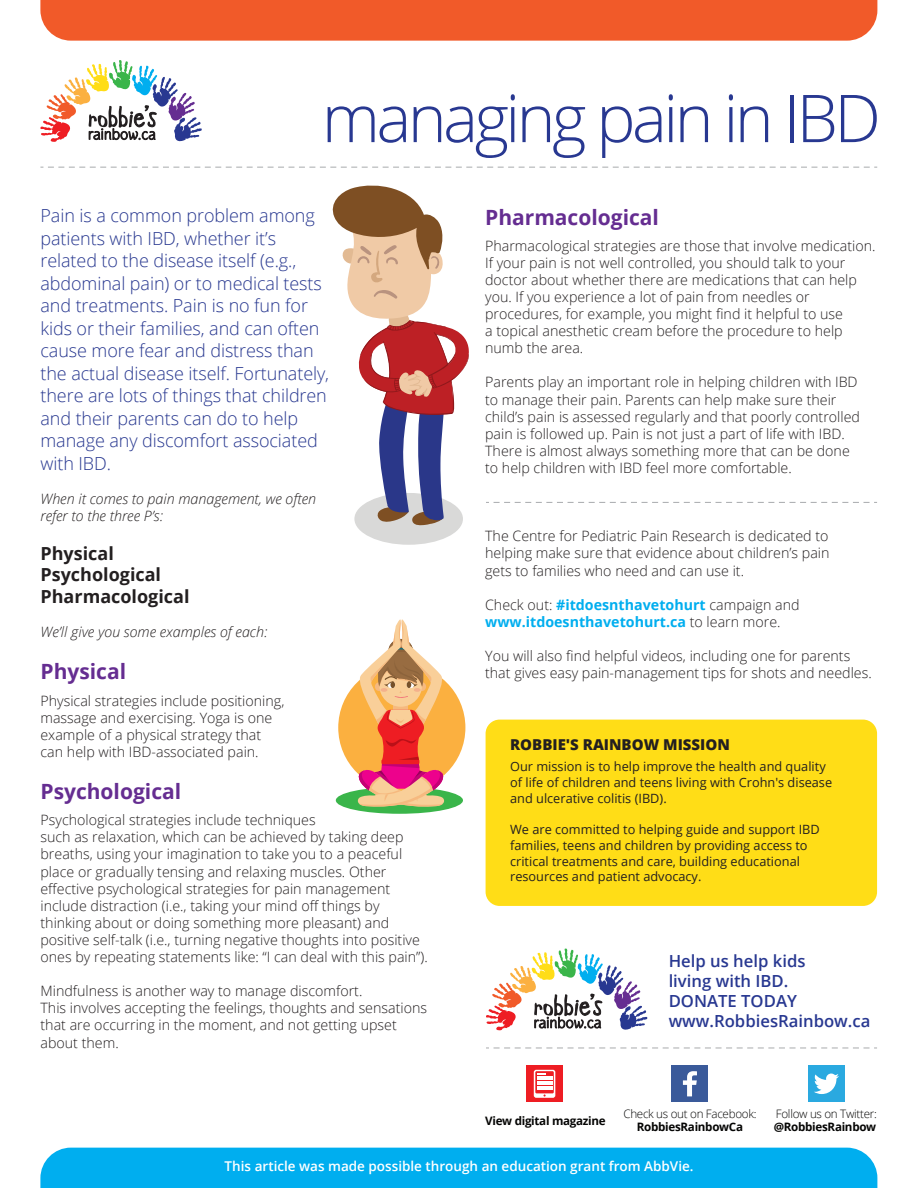
<style>
.page{position:relative;width:918px;height:1188px;background:#fff}
.page>*{position:absolute;margin:0;border:0;box-sizing:border-box;transform-origin:0 0}
.t1{font:300 66px "Open Sans";letter-spacing:-.055em;color:#283891}
.t2{font:700 21px "Open Sans";color:#652d91}
.t3{font:300 18px/22.5px "Open Sans";letter-spacing:-.005em;color:#283890}
.t4{font:700 18px/21.6px "Open Sans";color:#231f20}
.t5{font:600 16.65px/20px "Open Sans";color:#283891}
.t6{font:800 15px "Open Sans";color:#231f20}
.t7{font:300 14.25px/17.1px "Open Sans";color:#231f20}
.t8{font:italic 300 14.25px/17.1px "Open Sans";color:#231f20}
.t9{font:700 14.25px/17.1px "Open Sans";color:#00aeef}
.t10{font:600 13.5px "Open Sans";color:#fff}
.t11{font:12.75px/15.8px "Open Sans";color:#231f20}
.t12{font:700 11.7px "Open Sans";letter-spacing:-.025em;color:#050504}
.t13{font:300 11.7px "Open Sans";letter-spacing:-.025em;color:#050504}
.s1{font-weight:300;color:#231f20}
</style>
<div class="page">
<div style="left:486px;top:720px;width:391px;height:186px;background:#ffdd17;border-radius:14px"></div>
<svg style="left:486px;top:948px;width:161px;height:83px"></svg>
<div style="left:336px;top:787px;width:127px;height:27px;background:#3ab54a;border-radius:50%"></div>
<div style="left:338px;top:664px;width:127px;height:127px;background:#fbb040;border-radius:50%"></div>
<svg style="left:356px;top:619px;width:90px;height:188px"></svg>
<div style="left:354px;top:493px;width:109px;height:52px;background:#d9d9d8;border-radius:50%"></div>
<svg style="left:332px;top:185px;width:137px;height:341px"></svg>
<svg style="left:486px;top:502px;width:391px;height:1px"></svg>
<svg style="left:486px;top:1048px;width:391px;height:1px"></svg>
<div style="left:672px;top:1066px;width:36px;height:36px;background:#3a5a9a"></div>
<svg style="left:683px;top:1071px;width:14px;height:25px"></svg>
<div style="left:808px;top:1066px;width:36px;height:36px;background:#2aa9e0"></div>
<svg style="left:814px;top:1074px;width:25px;height:20px"></svg>
<div style="left:527px;top:1066px;width:36px;height:36px;background:#ee1d23"></div>
<svg style="left:534px;top:1070px;width:21px;height:28px"></svg>
<svg style="left:535px;top:1071px;width:19px;height:22px"></svg>
<svg style="left:537px;top:1074px;width:15px;height:23px"></svg>
<svg style="left:40px;top:60px;width:162px;height:82px"></svg>
<div style="left:40px;top:0;width:837px;height:41px;background:#f15a29"></div>
<div style="left:40px;top:1148px;width:837px;height:40px;background:#00aeef"></div>
<svg style="left:40px;top:167px;width:837px;height:1px"></svg>
<h1 class="t1" style="left:322px;top:73px;width:561px">managing pain in IBD</h1>
<p class="t3" style="left:40px;top:204px;width:290px">Pain is a common problem among patients with IBD, whether it’s related to the disease itself (e.g., abdominal pain) or to medical tests and treatments. Pain is no fun for kids or their families, and can often cause more fear and distress than the actual disease itself. Fortunately, there are lots of things that children and their parents can do to help manage any discomfort associated with IBD.</p>
<p class="t8" style="left:40px;top:490px;width:277px">When it comes to pain management, we often refer to the three P’s:</p>
<p class="t4" style="left:40px;top:542px;width:151px">Physical<br>Psychological<br>Pharmacological</p>
<p class="t8" style="left:40px;top:623px;width:228px">We’ll give you some examples of each:</p>
<h2 class="t2" style="left:40px;top:657px;width:87px">Physical</h2>
<p class="t7" style="left:40px;top:691px;width:245px">Physical strategies include positioning, massage and exercising. Yoga is one example of a physical strategy that can help with IBD-associated pain.</p>
<h2 class="t2" style="left:40px;top:777px;width:142px">Psychological</h2>
<p class="t7" style="left:40px;top:811px;width:389px">Psychological strategies include techniques<br>such as relaxation, which can be achieved by taking deep breaths, using your imagination to take you to a peaceful place or gradually tensing and relaxing muscles. Other effective psychological strategies for pain management include distraction (i.e., taking your mind off things by thinking about or doing something more pleasant) and positive self-talk (i.e., turning negative thoughts into positive ones by repeating statements like: “I can deal with this pain”).</p>
<p class="t7" style="left:40px;top:982px;width:388px">Mindfulness is another way to manage discomfort.<br>This involves accepting the feelings, thoughts and sensations that are occurring in the moment, and not getting upset about them.</p>
<h2 class="t2" style="left:485px;top:202px;width:175px">Pharmacological</h2>
<p class="t7" style="left:485px;top:237px;width:392px">Pharmacological strategies are those that involve medication.<br>If your pain is not well controlled, you should talk to your doctor about whether there are medications that can help you. If you experience a lot of pain from needles or procedures, for example, you might find it helpful to use<br>a topical anesthetic cream before the procedure to help numb the area.</p>
<p class="t7" style="left:485px;top:373px;width:376px">Parents play an important role in helping children with IBD to manage their pain. Parents can help make sure their child’s pain is assessed regularly and that poorly controlled pain is followed up. Pain is not just a part of life with IBD.<br>There is almost always something more that can be done to help children with IBD feel more comfortable.</p>
<p class="t7" style="left:485px;top:527px;width:346px;text-align:justify">The Centre for Pediatric Pain Research is dedicated to helping make sure that evidence about children’s pain gets to families who need and can use it.</p>
<p class="t9" style="left:485px;top:596px;width:316px"><span class="s1">Check out:</span> #itdoesnthavetohurt <span class="s1">campaign and </span>www.itdoesnthavetohurt.ca <span class="s1">to learn more.</span></p>
<p class="t7" style="left:485px;top:647px;width:388px">You will also find helpful videos, including one for parents that gives easy pain-management tips for shots and needles.</p>
<p class="t6" style="left:510px;top:733px;width:221px">ROBBIE'S RAINBOW MISSION</p>
<p class="t11" style="left:510px;top:758px;width:324px">Our mission is to help improve the health and quality of life of children and teens living with Crohn's disease and ulcerative colitis (IBD).</p>
<p class="t11" style="left:510px;top:821px;width:311px">We are committed to helping guide and support IBD families, teens and children by providing access to critical treatments and care, building educational resources and patient advocacy.</p>
<p class="t5" style="left:669px;top:951px;width:203px">Help us help kids<br>living with IBD.<br>DONATE TODAY www.RobbiesRainbow.ca</p>
<p class="t13" style="left:623px;top:1106px;width:135px">Check us out on Facebook:</p>
<p class="t12" style="left:637px;top:1118px;width:108px">RobbiesRainbowCa</p>
<p class="t12" style="left:485px;top:1113px;width:122px">View digital magazine</p>
<p class="t10" style="left:225px;top:1157px;width:470px">This article was made possible through an education grant from AbbVie.</p>
<p class="t13" style="left:776px;top:1106px;width:102px">Follow us on Twitter:</p>
<p class="t12" style="left:774px;top:1118px;width:104px">@RobbiesRainbow</p>
</div>
